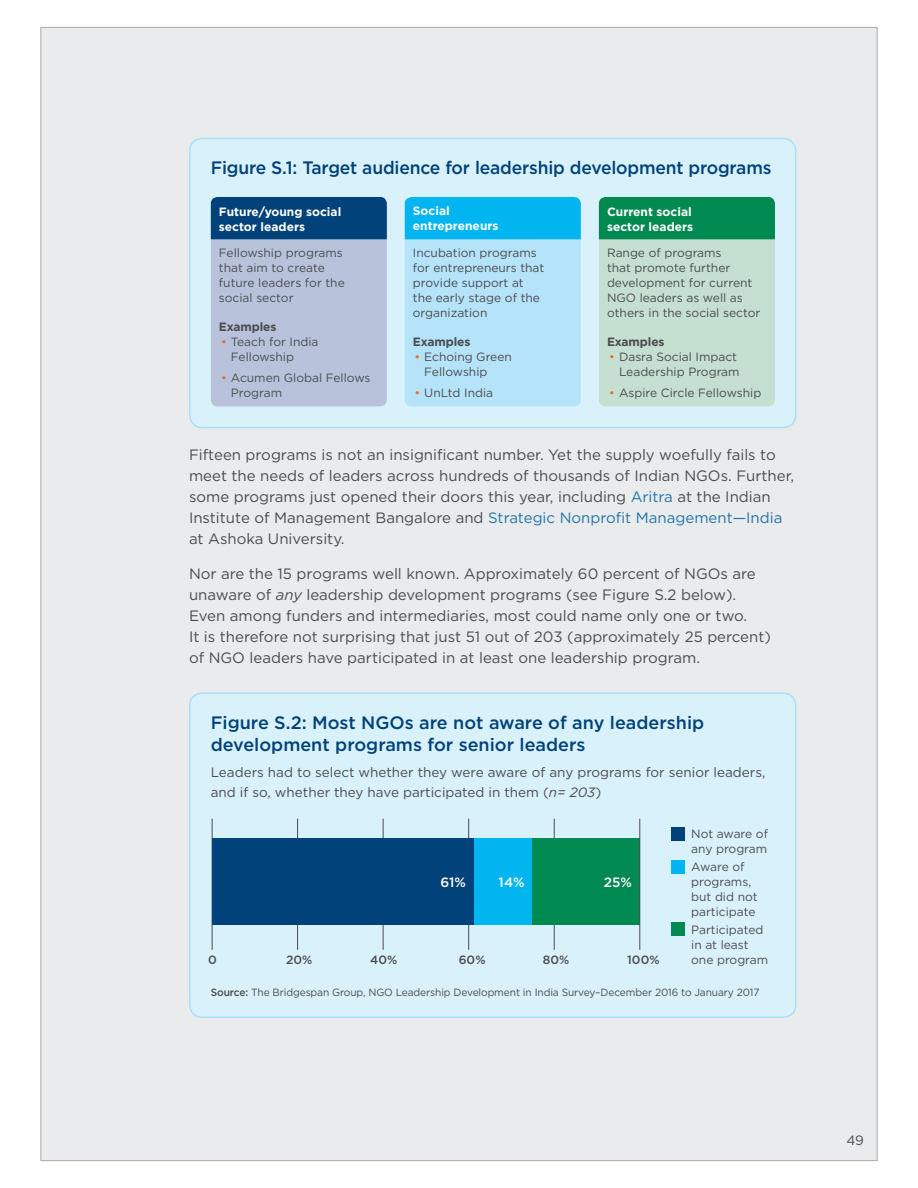
<style>
.page{position:relative;width:918px;height:1188px;background:#fff}
.page>*{position:absolute;margin:0;border:0;box-sizing:border-box;transform-origin:0 0}
.t1{font:500 18px/22.5px "Gotham";letter-spacing:-.01em;color:#004279}
._08-BodyText{font:15px/21px "Gotham";color:#4b4c4f}
.t2{font:13.5px/19.5px "Gotham";color:#4b4c4f}
.t3{font:500 13.5px "Gotham";color:#fff}
.t4{font:12px/15px "Gotham";color:#4b4c4f}
.t5{font:700 12px/15px "Gotham";color:#fff}
.t6{font:700 12px "Gotham";letter-spacing:-.01em;color:#4b4c4f}
.t7{font:500 12px "Gotham";color:#4b4c4f}
.t8{font:10.5px "Gotham";letter-spacing:-.01em;color:#4b4c4f}
.s1{color:#e96d24}
.s2{color:#2275a9}
.s3{font-style:italic}
.s4{font-weight:500}
</style>
<div class="page">
<div style="left:40px;top:27px;width:838px;height:1134px;background:#eaebec;border:1px solid #a8aab0"></div>
<div style="left:190px;top:138px;width:606px;height:290px;background:#d9f1fb;border-radius:13px"></div>
<div style="left:189px;top:138px;width:607px;height:290px;border:2px solid #a9e0f9;border-radius:13px"></div>
<svg style="left:211px;top:197px;width:176px;height:209px;background:#92a9c7"></svg>
<svg style="left:405px;top:197px;width:176px;height:209px;background:#90d9f7"></svg>
<svg style="left:599px;top:197px;width:176px;height:209px;background:#9dcdb7"></svg>
<div style="left:190px;top:693px;width:606px;height:324px;background:#d9f1fb;border-radius:13px"></div>
<div style="left:189px;top:692px;width:607px;height:326px;border:2px solid #a9e0f9;border-radius:13px"></div>
<hr style="left:212px;top:819px;width:1px;height:131px;background:#4b4c4f">
<hr style="left:383px;top:819px;width:1px;height:131px;background:#4b4c4f">
<hr style="left:297px;top:819px;width:1px;height:131px;background:#4b4c4f">
<hr style="left:554px;top:819px;width:1px;height:131px;background:#4b4c4f">
<hr style="left:468px;top:819px;width:1px;height:131px;background:#4b4c4f">
<div style="left:212px;top:838px;width:262px;height:86px;background:#004279"></div>
<div style="left:672px;top:827px;width:13px;height:14px;background:#004279"></div>
<div style="left:672px;top:860px;width:13px;height:13px;background:#00b5f0"></div>
<div style="left:672px;top:923px;width:13px;height:13px;background:#008a52"></div>
<div style="left:474px;top:838px;width:59px;height:86px;background:#00b5f0"></div>
<div style="left:533px;top:838px;width:107px;height:86px;background:#008a52"></div>
<hr style="left:639px;top:819px;width:1px;height:131px;background:#4b4c4f">
<p class="t1" style="left:211px;top:156px;width:562px">Figure S.1: Target audience for leadership development programs</p>
<p class="t5" style="left:219px;top:204px;width:124px">Future/young social sector leaders</p>
<p class="t4" style="left:219px;top:245px;width:127px">Fellowship programs that aim to create future leaders for the social sector</p>
<p class="t6" style="left:219px;top:318px;width:59px">Examples</p>
<p class="t4" style="left:231px;top:334px;width:89px;text-indent:-10px"><span class="s1">•</span> Teach for India<br>Fellowship</p>
<p class="t4" style="left:231px;top:370px;width:141px;text-indent:-10px"><span class="s1">•</span> Acumen Global Fellows<br>Program</p>
<p class="t5" style="left:413px;top:204px;width:87px">Social entrepreneurs</p>
<p class="t4" style="left:413px;top:245px;width:133px">Incubation programs for entrepreneurs that provide support at the early stage of the organization</p>
<p class="t6" style="left:413px;top:333px;width:59px">Examples</p>
<p class="t4" style="left:424px;top:349px;width:89px;text-indent:-10px"><span class="s1">•</span> Echoing Green<br>Fellowship</p>
<p class="t4" style="left:415px;top:385px;width:80px"><span class="s1">•</span> UnLtd India</p>
<p class="t5" style="left:607px;top:204px;width:88px">Current social sector leaders</p>
<p class="t4" style="left:607px;top:245px;width:155px">Range of programs<br>that promote further development for current<br>NGO leaders as well as others in the social sector</p>
<p class="t6" style="left:607px;top:333px;width:59px">Examples</p>
<p class="t4" style="left:609px;top:349px;width:132px;text-align:right"><span class="s1">•</span> Dasra Social Impact<br>Leadership Program</p>
<p class="t4" style="left:609px;top:385px;width:154px"><span class="s1">•</span> Aspire Circle Fellowship</p>
<p class="_08-BodyText" style="left:189px;top:444px;width:607px">Fifteen programs is not an insignificant number. Yet the supply woefully fails to meet the needs of leaders across hundreds of thousands of Indian NGOs. Further, some programs just opened their doors this year, including <span class="s2">Aritra</span> at the Indian Institute of Management Bangalore and <span class="s2">Strategic Nonprofit Management—India </span>at Ashoka University.</p>
<p class="_08-BodyText" style="left:189px;top:563px;width:583px">Nor are the 15 programs well known. Approximately 60 percent of NGOs are unaware of <span class="s3">any</span> leadership development programs (see Figure S.2 below).<br>Even among funders and intermediaries, most could name only one or two.<br>It is therefore not surprising that just 51 out of 203 (approximately 25 percent) of NGO leaders have participated in at least one leadership program.</p>
<p class="t1" style="left:211px;top:711px;width:495px">Figure S.2: Most NGOs are not aware of any leadership development programs for senior leaders</p>
<p class="t2" style="left:211px;top:762px;width:556px">Leaders had to select whether they were aware of any programs for senior leaders, and if so, whether they have participated in them (<span class="s3">n= 203</span>)</p>
<p class="t3" style="left:440px;top:873px;width:27px">61%</p>
<p class="t3" style="left:499px;top:873px;width:28px">14%</p>
<p class="t3" style="left:604px;top:873px;width:30px">25%</p>
<p class="t7" style="left:208px;top:952px;width:10px">0</p>
<p class="t7" style="left:286px;top:952px;width:28px">20%</p>
<p class="t7" style="left:370px;top:952px;width:29px">40%</p>
<p class="t7" style="left:459px;top:952px;width:28px">60%</p>
<p class="t7" style="left:543px;top:952px;width:28px">80%</p>
<p class="t7" style="left:627px;top:952px;width:34px">100%</p>
<p class="t4" style="left:691px;top:826px;width:78px">Not aware of any program</p>
<p class="t4" style="left:691px;top:859px;width:68px">Aware of programs, but did not participate</p>
<p class="t4" style="left:691px;top:922px;width:79px">Participated in at least one program</p>
<p class="t8" style="left:211px;top:986px;width:550px"><span class="s4">Source:</span> The Bridgespan Group, NGO Leadership Development in India Survey–December 2016 to January 2017</p>
<p class="t2" style="left:846px;top:1130px;width:19px">49</p>
</div>
